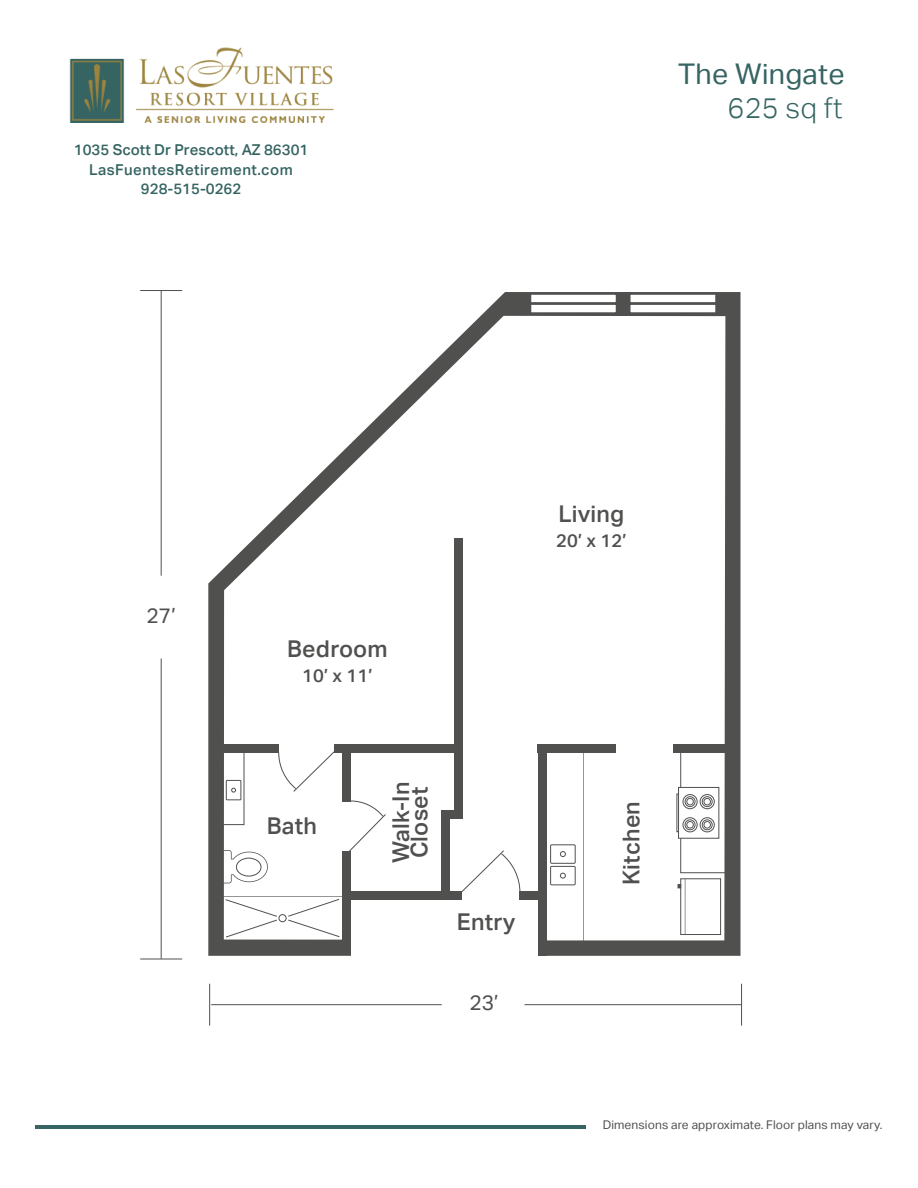
<style>
.page{position:relative;width:918px;height:1188px;background:#fff}
.page>*{position:absolute;margin:0;border:0;box-sizing:border-box;transform-origin:0 0}
.t1{font:28.5px "Aktiv Grotesk Deva";letter-spacing:.01em;color:#356462}
.t2{font:300 28.5px "Aktiv Grotesk Deva";letter-spacing:.01em;color:#356462}
.t3{font:500 23.25px/18.1px "Aktiv Grotesk Deva";letter-spacing:.01em;color:#50504f}
.t4{font:21px "Aktiv Grotesk Deva";color:#50504f}
.t5{font:500 18.15px "Aktiv Grotesk Deva";letter-spacing:.01em;color:#50504f}
.t6{font:500 15px/19.5px "Aktiv Grotesk Deva";color:#356462;text-align:center}
.t7{font:12px "Aktiv Grotesk Deva";letter-spacing:.01em;color:#50504f}
</style>
<div class="page">
<hr style="left:35px;top:1126px;width:551px;height:3px;background:#356462">
<img style="left:69px;top:47px;width:264px;height:76px">
<hr style="left:140px;top:290px;width:42px;height:1px;background:#50504f">
<hr style="left:140px;top:959px;width:42px;height:1px;background:#50504f">
<hr style="left:161px;top:659px;width:1px;height:300px;background:#50504f">
<hr style="left:161px;top:291px;width:1px;height:285px;background:#50504f">
<hr style="left:209px;top:984px;width:1px;height:42px;background:#50504f">
<hr style="left:741px;top:984px;width:1px;height:42px;background:#50504f">
<hr style="left:525px;top:1004px;width:216px;height:1px;background:#50504f">
<hr style="left:211px;top:1004px;width:231px;height:1px;background:#50504f">
<svg style="left:208px;top:292px;width:533px;height:664px"></svg>
<div style="left:455px;top:538px;width:8px;height:281px;background:#50504f"></div>
<div style="left:538px;top:746px;width:8px;height:210px;background:#50504f"></div>
<div style="left:441px;top:810px;width:9px;height:88px;background:#50504f"></div>
<div style="left:348px;top:891px;width:114px;height:9px;background:#50504f"></div>
<div style="left:334px;top:744px;width:128px;height:9px;background:#50504f"></div>
<div style="left:443px;top:810px;width:19px;height:9px;background:#50504f"></div>
<div style="left:674px;top:744px;width:61px;height:9px;background:#50504f"></div>
<div style="left:538px;top:744px;width:78px;height:9px;background:#50504f"></div>
<div style="left:221px;top:744px;width:58px;height:9px;background:#50504f"></div>
<div style="left:520px;top:891px;width:24px;height:9px;background:#50504f"></div>
<div style="left:342px;top:851px;width:9px;height:104px;background:#50504f"></div>
<div style="left:342px;top:744px;width:9px;height:58px;background:#50504f"></div>
<svg style="left:213px;top:850px;width:55px;height:33px"></svg>
<div style="left:236px;top:858px;width:25px;height:18px;border:1px solid #50504f;border-radius:50%"></div>
<svg style="left:457px;top:850px;width:63px;height:47px"></svg>
<svg style="left:278px;top:749px;width:59px;height:44px"></svg>
<svg style="left:347px;top:801px;width:40px;height:52px"></svg>
<svg style="left:217px;top:896px;width:125px;height:42px"></svg>
<svg style="left:276px;top:912px;width:13px;height:12px"></svg>
<div style="left:279px;top:914px;width:8px;height:8px;border:1px solid #50504f;border-radius:50%"></div>
<div style="left:226px;top:780px;width:15px;height:20px;border:1px solid #50504f"></div>
<svg style="left:231px;top:788px;width:5px;height:4px"></svg>
<div style="left:550px;top:866px;width:26px;height:19px;border:1px solid #50504f"></div>
<svg style="left:560px;top:873px;width:6px;height:5px"></svg>
<div style="left:550px;top:844px;width:26px;height:20px;border:1px solid #50504f"></div>
<svg style="left:560px;top:851px;width:6px;height:6px"></svg>
<div style="left:218px;top:747px;width:26px;height:78px;border:1px solid #50504f"></div>
<svg style="left:583px;top:753px;width:1px;height:189px"></svg>
<svg style="left:678px;top:879px;width:8px;height:55px"></svg>
<div style="left:677px;top:794px;width:12px;height:38px;background:#b9b9b9"></div>
<div style="left:680px;top:748px;width:46px;height:125px;border:1px solid #50504f"></div>
<svg style="left:678px;top:787px;width:41px;height:52px"></svg>
<div style="left:680px;top:878px;width:41px;height:57px;border:1px solid #50504f"></div>
<div style="left:704px;top:798px;width:7px;height:7px;border:1px solid #50504f;border-radius:50%"></div>
<div style="left:702px;top:796px;width:11px;height:11px;border:1px solid #50504f;border-radius:50%"></div>
<div style="left:700px;top:794px;width:15px;height:15px;border:1px solid #50504f;border-radius:50%"></div>
<div style="left:686px;top:798px;width:8px;height:7px;border:1px solid #50504f;border-radius:50%"></div>
<div style="left:685px;top:796px;width:10px;height:11px;border:1px solid #50504f;border-radius:50%"></div>
<div style="left:683px;top:794px;width:15px;height:15px;border:1px solid #50504f;border-radius:50%"></div>
<div style="left:704px;top:821px;width:7px;height:7px;border:1px solid #50504f;border-radius:50%"></div>
<div style="left:702px;top:819px;width:11px;height:11px;border:1px solid #50504f;border-radius:50%"></div>
<div style="left:700px;top:817px;width:15px;height:15px;border:1px solid #50504f;border-radius:50%"></div>
<div style="left:686px;top:821px;width:8px;height:7px;border:1px solid #50504f;border-radius:50%"></div>
<div style="left:685px;top:819px;width:10px;height:11px;border:1px solid #50504f;border-radius:50%"></div>
<div style="left:683px;top:817px;width:15px;height:15px;border:1px solid #50504f;border-radius:50%"></div>
<p class="t6" style="left:74px;top:141px;width:236px">1035 Scott Dr Prescott, AZ 86301<br>LasFuentesRetirement.com<br>928-515-0262</p>
<h1 class="t1" style="left:678px;top:55px;width:168px">The Wingate</h1>
<h1 class="t2" style="left:728px;top:89px;width:116px">625 sq ft</h1>
<h3 class="t4" style="left:147px;top:601px;width:31px">27’</h3>
<h2 class="t3" style="left:287px;top:641px;width:102px">Bedroom</h2>
<p class="t5" style="left:302px;top:663px;width:72px">10’ x 11’</p>
<h2 class="t3" style="left:267px;top:818px;width:52px">Bath</h2>
<h2 class="t3" style="left:393px;top:863px;width:83px;rotate:-90deg">Walk-In<br>Closet</h2>
<h2 class="t3" style="left:457px;top:914px;width:60px">Entry</h2>
<h3 class="t4" style="left:469px;top:989px;width:31px">23’</h3>
<h2 class="t3" style="left:558px;top:506px;width:68px">Living</h2>
<p class="t5" style="left:556px;top:528px;width:72px">20’ x 12’</p>
<h2 class="t3" style="left:623px;top:885px;width:86px;rotate:-90deg">Kitchen</h2>
<p class="t7" style="left:603px;top:1117px;width:281px">Dimensions are approximate. Floor plans may vary.</p>
</div>
